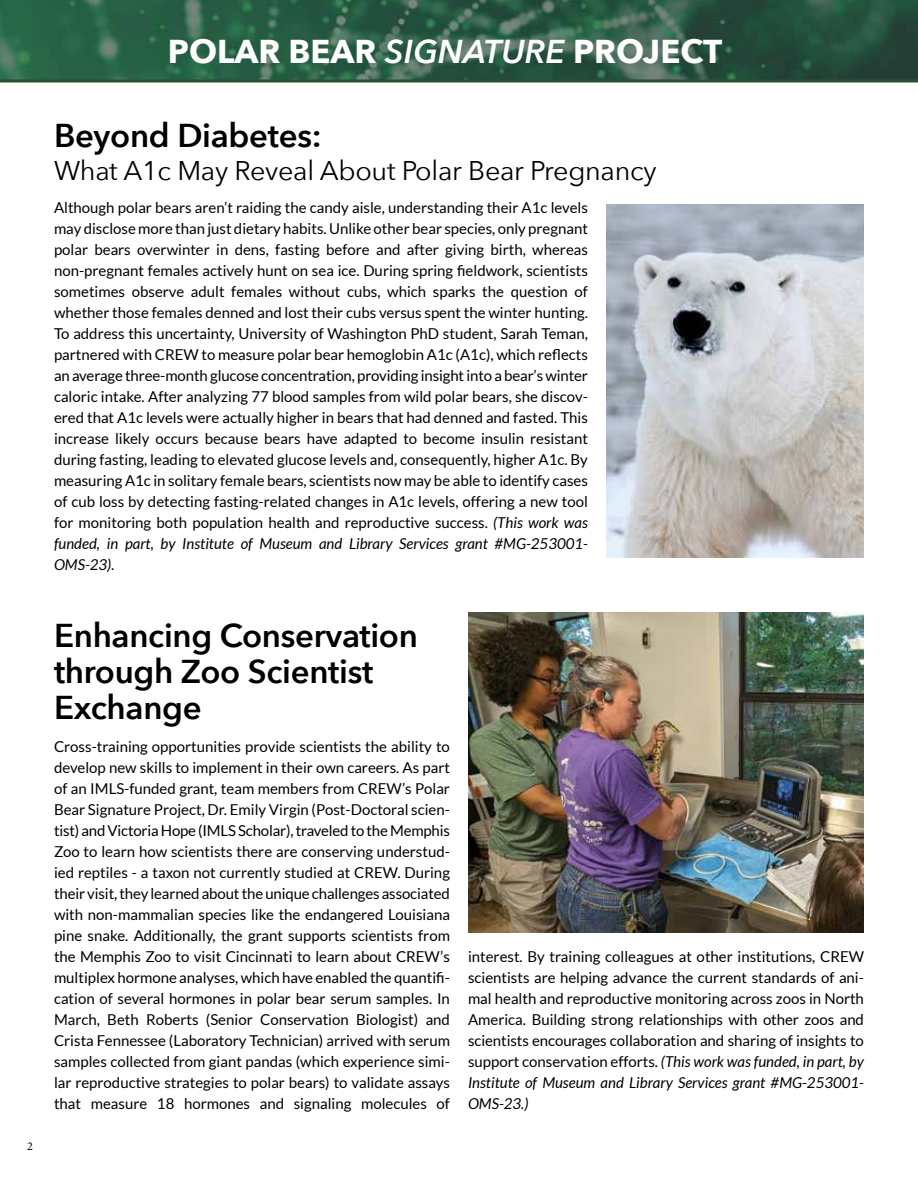
<style>
.page{position:relative;width:918px;height:1188px;background:#fff}
.page>*{position:absolute;margin:0;border:0;box-sizing:border-box;transform-origin:0 0}
.t1{font:600 33px/36px "Avenir Next";letter-spacing:-.01em;color:#000}
.t2{font:700 33px "Avenir Next";color:#fff}
.t3{font:27px "Avenir Next";letter-spacing:-.01em;color:#000}
.t4{font:15px/21px "Lato";color:#000;text-align:justify}
.t5{font:12px "Minion Pro";color:#000}
.s1{font-weight:600;font-style:italic}
.s2{font-style:italic}
</style>
<div class="page">
<img style="left:0;top:0;width:918px;height:80px">
<hr style="left:0;top:80px;width:918px;height:2px;background:#2a5135">
<img style="left:606px;top:204px;width:258px;height:353px">
<img style="left:468px;top:613px;width:396px;height:319px">
<h1 class="t2" style="left:168px;top:23px;width:556px">POLAR BEAR <span class="s1">SIGNATURE</span> PROJECT</h1>
<p class="t5" style="left:27px;top:1138px;width:7px">2</p>
<h1 class="t1" style="left:54px;top:117px;width:269px">Beyond Diabetes:</h1>
<h2 class="t3" style="left:54px;top:148px;width:604px">What A1c May Reveal About Polar Bear Pregnancy</h2>
<p class="t4" style="left:54px;top:197px;width:536px">Although polar bears aren’t raiding the candy aisle, understanding their A1c levels may disclose more than just dietary habits. Unlike other bear species, only pregnant polar bears overwinter in dens, fasting before and after giving birth, whereas non-pregnant females actively hunt on sea ice. During spring fieldwork, scientists sometimes observe adult females without cubs, which sparks the question of whether those females denned and lost their cubs versus spent the winter hunting.<br>To address this uncertainty, University of Washington PhD student, Sarah Teman, partnered with CREW to measure polar bear hemoglobin A1c (A1c), which reflects an average three-month glucose concentration, providing insight into a bear’s winter caloric intake. After analyzing 77 blood samples from wild polar bears, she discov&shy;ered that A1c levels were actually higher in bears that had denned and fasted. This increase likely occurs because bears have adapted to become insulin resistant during fasting, leading to elevated glucose levels and, consequently, higher A1c. By measuring A1c in solitary female bears, scientists now may be able to identify cases of cub loss by detecting fasting-related changes in A1c levels, offering a new tool for monitoring both population health and reproductive success. <span class="s2">(This work was funded, in part, by Institute of Museum and Library Services grant #MG-253001- OMS-23).</span></p>
<h1 class="t1" style="left:54px;top:616px;width:365px">Enhancing Conservation through Zoo Scientist<br>Exchange</h1>
<p class="t4" style="left:54px;top:736px;width:398px">Cross-training opportunities provide scientists the ability to develop new skills to implement in their own careers. As part of an IMLS-funded grant, team members from CREW’s Polar Bear Signature Project, Dr. Emily Virgin (Post-Doctoral scien&shy;tist) and Victoria Hope (IMLS Scholar), traveled to the Memphis Zoo to learn how scientists there are conserving understud&shy;ied reptiles - a taxon not currently studied at CREW. During their visit, they learned about the unique challenges associated with non-mammalian species like the endangered Louisiana pine snake. Additionally, the grant supports scientists from the Memphis Zoo to visit Cincinnati to learn about CREW’s multiplex hormone analyses, which have enabled the quantifi&shy;cation of several hormones in polar bear serum samples. In March, Beth Roberts (Senior Conservation Biologist) and Crista Fennessee (Laboratory Technician) arrived with serum samples collected from giant pandas (which experience simi&shy;lar reproductive strategies to polar bears) to validate assays that measure 18 hormones and signaling molecules of</p>
<p class="t4" style="left:468px;top:946px;width:398px">interest. By training colleagues at other institutions, CREW scientists are helping advance the current standards of ani&shy;mal health and reproductive monitoring across zoos in North America. Building strong relationships with other zoos and scientists encourages collaboration and sharing of insights to support conservation efforts. <span class="s2">(This work was funded, in part, by Institute of Museum and Library Services grant #MG-253001- OMS-23.)</span></p>
</div>
